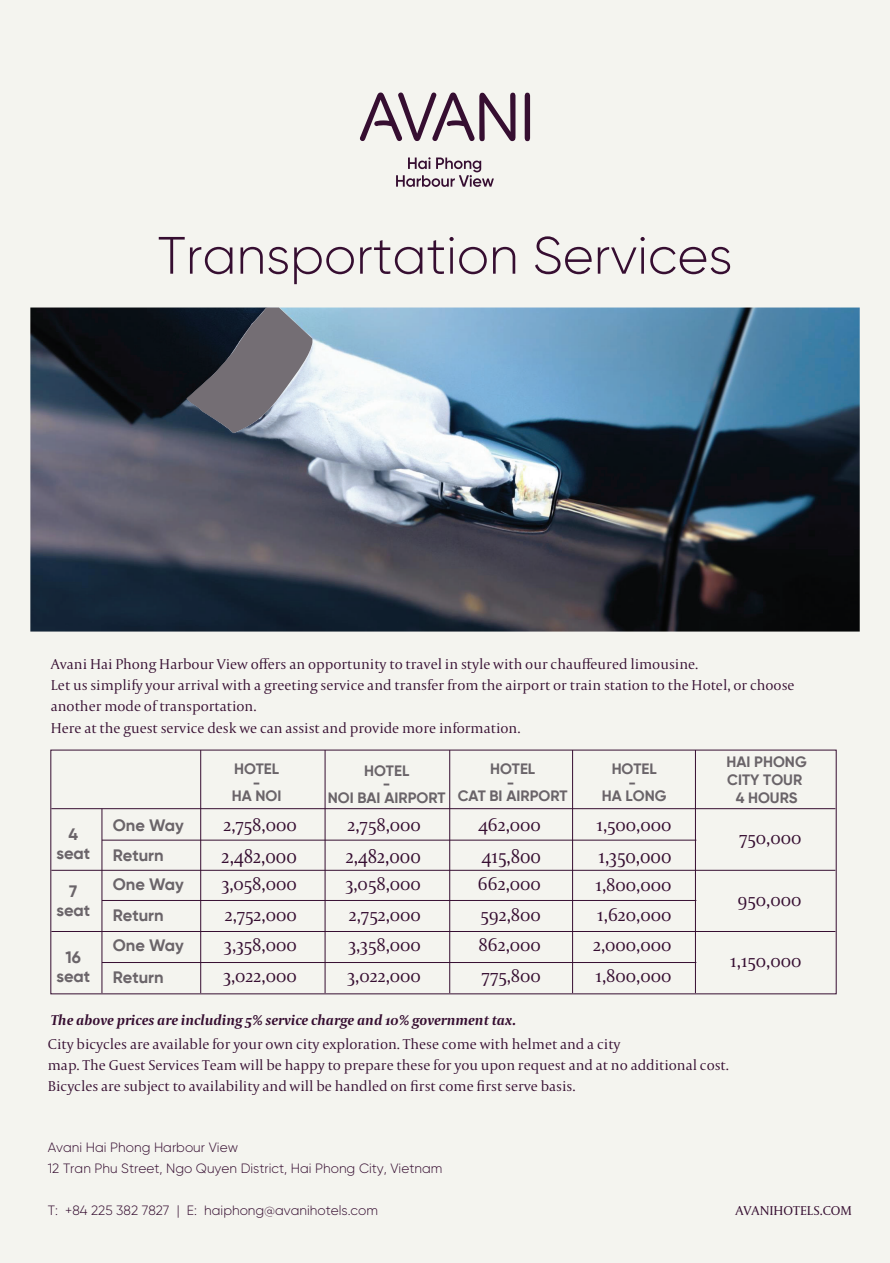
<style>
.page{position:relative;width:890px;height:1263px;background:#f4f4ef}
.page>*{position:absolute;margin:0;border:0;box-sizing:border-box;transform-origin:0 0}
.t1{font:300 52.5px "Gilroy";color:#360e31}
.t2{font:300 21.3px "Capitolium 2";color:#360e31;scale:.93 1}
.t3{font:300 19.5px/29.7px "Capitolium 2";color:#360e31}
.t4{font:700 16.5px/19.8px "SVN Gilroy";color:#6a6469;text-align:center}
.t5{font:300 15px/21px "Capitolium 2";color:#360e31}
.t6{font:700 15px/13.5px "SVN Gilroy";color:#6a6469;text-align:center}
.t7{font:italic 700 15px "Capitolium 2";color:#360e31}
.t8{font:300 13.5px/21px "Gilroy";color:#360e31}
.t9{font:13.5px "Capitolium 2";color:#360e31}
</style>
<div class="page">
<svg style="left:524px;top:93px;width:6px;height:48px"></svg>
<svg style="left:360px;top:93px;width:155px;height:48px"></svg>
<svg style="left:396px;top:157px;width:98px;height:30px"></svg>
<img style="left:30px;top:307px;width:829px;height:324px">
<img style="left:187px;top:307px;width:125px;height:126px">
<hr style="left:51px;top:808px;width:784px;height:1px;background:#360e31">
<hr style="left:102px;top:840px;width:594px;height:1px;background:#360e31">
<hr style="left:102px;top:900px;width:594px;height:1px;background:#360e31">
<hr style="left:102px;top:962px;width:594px;height:1px;background:#360e31">
<hr style="left:51px;top:870px;width:784px;height:1px;background:#360e31">
<hr style="left:51px;top:931px;width:784px;height:1px;background:#360e31">
<hr style="left:200px;top:750px;width:1px;height:243px;background:#360e31">
<hr style="left:695px;top:750px;width:1px;height:243px;background:#360e31">
<hr style="left:572px;top:750px;width:1px;height:243px;background:#360e31">
<hr style="left:325px;top:750px;width:1px;height:243px;background:#360e31">
<hr style="left:449px;top:750px;width:1px;height:243px;background:#360e31">
<hr style="left:102px;top:809px;width:1px;height:184px;background:#360e31">
<h1 class="t1" style="left:157px;top:223px;width:576px">Transportation Services</h1>
<p class="t5" style="left:51px;top:654px;width:745px">Avani Hai Phong Harbour View offers an opportunity to travel in style with our chauffeured limousine.<br>Let us simplify your arrival with a greeting service and transfer from the airport or train station to the Hotel, or choose another mode of transportation.<br>Here at the guest service desk we can assist and provide more information.</p>
<p class="t6" style="left:232px;top:761px;width:51px">HOTEL -<br>HA NOI</p>
<p class="t6" style="left:328px;top:763px;width:119px">HOTEL<br>-<br>NOI BAI AIRPORT</p>
<p class="t6" style="left:458px;top:761px;width:111px">HOTEL<br>-<br>CAT BI AIRPORT</p>
<p class="t6" style="left:602px;top:761px;width:66px">HOTEL<br>-<br>HA LONG</p>
<p class="t6" style="left:726px;top:751px;width:82px;line-height:18px">HAI PHONG<br>CITY TOUR<br>4 HOURS</p>
<p class="t4" style="left:56px;top:823px;width:35px">4 seat</p>
<h3 class="t3" style="left:223px;top:809px;width:75px">2,758,000</h3>
<h3 class="t3" style="left:347px;top:809px;width:75px">2,758,000</h3>
<h3 class="t3" style="left:596px;top:809px;width:76px">1,500,000</h3>
<h2 class="t2" style="left:598px;top:841px;width:80px">1,350,000</h2>
<h3 class="t3" style="left:593px;top:869px;width:80px;text-align:justify">1,800,000<br>1,620,000<br>2,000,000</h3>
<h3 class="t3" style="left:595px;top:960px;width:77px">1,800,000</h3>
<h3 class="t3" style="left:478px;top:809px;width:64px">462,000</h3>
<h2 class="t2" style="left:481px;top:841px;width:65px">415,800</h2>
<h3 class="t3" style="left:478px;top:867px;width:65px;line-height:31.5px">662,000<br>592,800</h3>
<h3 class="t3" style="left:478px;top:928px;width:64px;line-height:31.5px">862,000<br>775,800</h3>
<p class="t4" style="left:113px;top:814px;width:72px">One Way</p>
<h3 class="t3" style="left:739px;top:822px;width:64px">750,000</h3>
<h2 class="t2" style="left:222px;top:841px;width:82px">2,482,000</h2>
<h3 class="t3" style="left:222px;top:868px;width:77px">3,058,000</h3>
<h2 class="t2" style="left:346px;top:841px;width:82px">2,482,000</h2>
<p class="t4" style="left:113px;top:844px;width:52px">Return</p>
<h3 class="t3" style="left:346px;top:868px;width:77px">3,058,000</h3>
<p class="t4" style="left:113px;top:873px;width:72px">One Way</p>
<p class="t4" style="left:56px;top:880px;width:35px">7 seat</p>
<h3 class="t3" style="left:737px;top:884px;width:65px">950,000</h3>
<p class="t4" style="left:113px;top:904px;width:52px">Return</p>
<h3 class="t3" style="left:225px;top:899px;width:74px">2,752,000</h3>
<h3 class="t3" style="left:349px;top:899px;width:74px">2,752,000</h3>
<h3 class="t3" style="left:224px;top:929px;width:74px">3,358,000</h3>
<h3 class="t3" style="left:348px;top:929px;width:74px">3,358,000</h3>
<p class="t4" style="left:113px;top:934px;width:72px">One Way</p>
<p class="t4" style="left:56px;top:946px;width:35px">16 seat</p>
<h3 class="t3" style="left:730px;top:945px;width:73px">1,150,000</h3>
<p class="t4" style="left:113px;top:966px;width:52px">Return</p>
<h3 class="t3" style="left:223px;top:960px;width:75px">3,022,000</h3>
<h3 class="t3" style="left:347px;top:960px;width:75px">3,022,000</h3>
<p class="t7" style="left:51px;top:1010px;width:467px">The above prices are including 5% service charge and 10% government tax.</p>
<p class="t5" style="left:48px;top:1033px;width:682px">City bicycles are available for your own city exploration. These come with helmet and a city<br>map. The Guest Services Team will be happy to prepare these for you upon request and at no additional cost.<br>Bicycles are subject to availability and will be handled on first come first serve basis.</p>
<p class="t8" style="left:48px;top:1136px;width:396px">Avani Hai Phong Harbour View<br>12 Tran Phu Street, Ngo Quyen District, Hai Phong City, Vietnam</p>
<p class="t8" style="left:48px;top:1199px;width:332px">T: +84 225 382 7827 | E: haiphong@avanihotels.com</p>
<p class="t9" style="left:735px;top:1201px;width:118px">AVANIHOTELS.COM</p>
</div>
